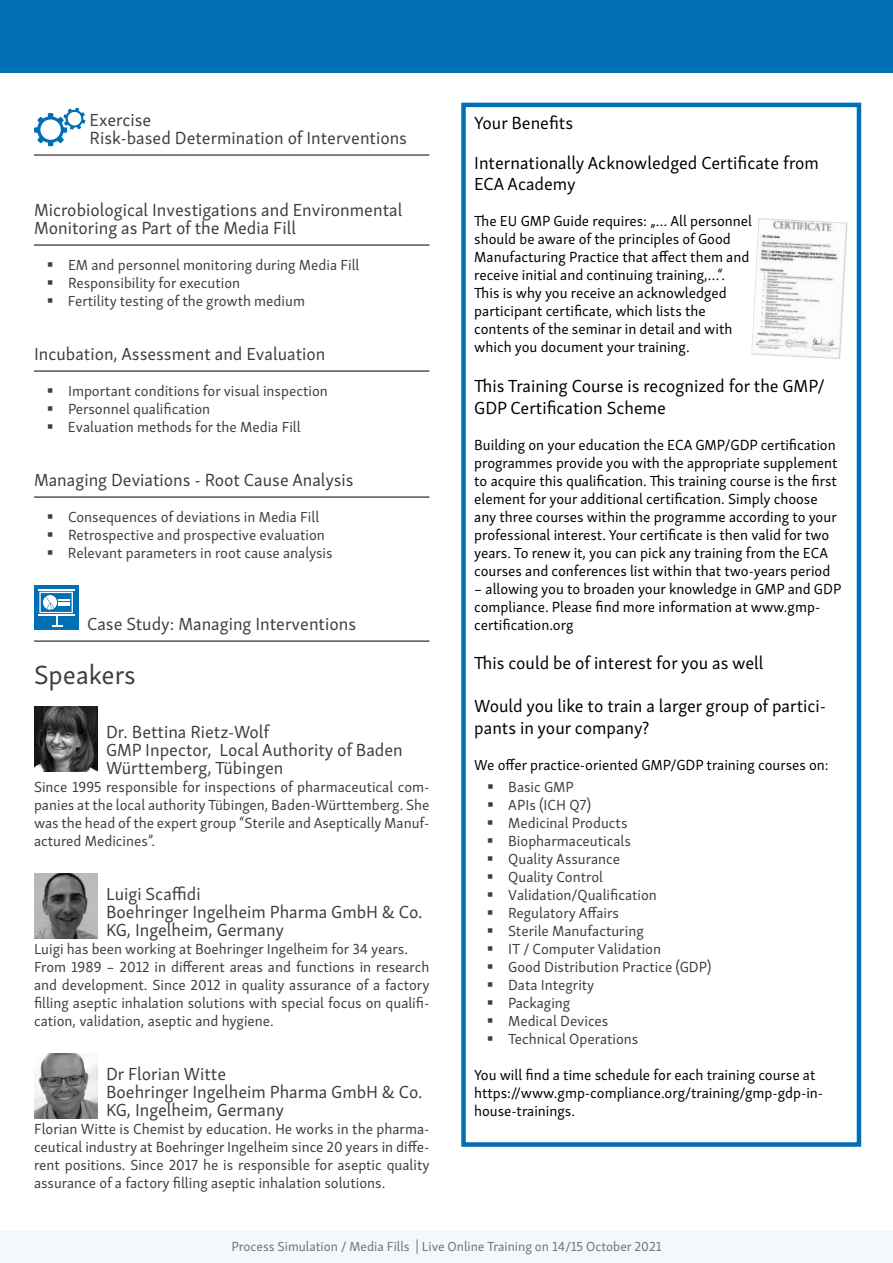
<style>
.page{position:relative;width:893px;height:1263px;background:#fff}
.page>*{position:absolute;margin:0;border:0;box-sizing:border-box;transform-origin:0 0}
.t1{font:27px "Skolar Sans Latn";color:#3e3d40}
.t2{font:18px/18px "Skolar Sans Latn";color:#3e3d40}
.t3{font:18px/21.6px "Skolar Sans Latn";color:#000}
.t4{font:15px/18px "Skolar Sans Latn";color:#3e3d40}
.t5{font:15px/18px "Skolar Sans Latn";color:#000}
.t6{font:13.5px "Skolar Sans Latn";color:#707172}
</style>
<div class="page">
<div style="left:0;top:0;width:893px;height:72px;background:#006fb4"></div>
<hr style="left:34px;top:155px;width:395px;height:1px;background:#000">
<hr style="left:34px;top:245px;width:395px;height:1px;background:#000">
<hr style="left:34px;top:371px;width:395px;height:1px;background:#000">
<hr style="left:34px;top:497px;width:395px;height:1px;background:#000">
<hr style="left:34px;top:641px;width:395px;height:1px;background:#000">
<svg style="left:34px;top:108px;width:52px;height:38px"></svg>
<div style="left:34px;top:586px;width:45px;height:44px;background:#006fb4"></div>
<hr style="left:38px;top:589px;width:36px;height:1px;background:#fff">
<hr style="left:38px;top:614px;width:36px;height:1px;background:#fff">
<svg style="left:39px;top:592px;width:34px;height:34px"></svg>
<img style="left:34px;top:706px;width:64px;height:65px">
<img style="left:34px;top:874px;width:64px;height:64px">
<img style="left:34px;top:1054px;width:64px;height:64px">
<div style="left:0;top:1231px;width:893px;height:32px;background:#f2f8fb"></div>
<div style="left:461px;top:103px;width:400px;height:1044px;border:4px solid #006fb4"></div>
<img style="left:751px;top:218px;width:97px;height:141px">
<p class="t2" style="left:90px;top:109px;width:319px">Exercise<br>Risk-based Determination of Interventions</p>
<p class="t2" style="left:34px;top:199px;width:370px">Microbiological Investigations and Environmental<br>Monitoring as Part of the Media Fill</p>
<p class="t4" style="left:68px;top:255px;width:293px">EM and personnel monitoring during Media Fill<br>Responsibility for execution<br>Fertility testing of the growth medium</p>
<p class="t2" style="left:34px;top:343px;width:293px">Incubation, Assessment and Evaluation</p>
<p class="t4" style="left:68px;top:381px;width:261px">Important conditions for visual inspection<br>Personnel qualification<br>Evaluation methods for the Media Fill</p>
<p class="t2" style="left:34px;top:469px;width:321px">Managing Deviations - Root Cause Analysis</p>
<p class="t4" style="left:68px;top:507px;width:266px">Consequences of deviations in Media Fill<br>Retrospective and prospective evaluation<br>Relevant parameters in root cause analysis</p>
<p class="t2" style="left:87px;top:613px;width:271px">Case Study: Managing Interventions</p>
<h1 class="t1" style="left:34px;top:654px;width:103px">Speakers</h1>
<p class="t2" style="left:106px;top:721px;width:298px">Dr. Bettina Rietz-Wolf<br>GMP Inpector, Local Authority of Baden<br>Württemberg, Tübingen</p>
<p class="t4" style="left:34px;top:777px;width:397px;text-align:justify">Since 1995 responsible for inspections of pharmaceutical com&shy;panies at the local authority Tübingen, Baden-Württemberg. She was the head of the expert group “Sterile and Aseptically Manuf&shy;actured Medicines”.</p>
<p class="t2" style="left:106px;top:883px;width:318px">Luigi Scaffidi<br>Boehringer Ingelheim Pharma GmbH &amp; Co.<br>KG, Ingelheim, Germany</p>
<p class="t4" style="left:34px;top:939px;width:397px">Luigi has been working at Boehringer Ingelheim for 34 years.<br>From 1989 – 2012 in different areas and functions in research and development. Since 2012 in quality assurance of a factory filling aseptic inhalation solutions with special focus on qualifi&shy;cation, validation, aseptic and hygiene.</p>
<p class="t2" style="left:106px;top:1063px;width:318px">Dr Florian Witte<br>Boehringer Ingelheim Pharma GmbH &amp; Co.<br>KG, Ingelheim, Germany</p>
<p class="t4" style="left:34px;top:1119px;width:397px;text-align:justify">Florian Witte is Chemist by education. He works in the pharma&shy;ceutical industry at Boehringer Ingelheim since 20 years in diffe&shy;rent positions. Since 2017 he is responsible for aseptic quality assurance of a factory filling aseptic inhalation solutions.</p>
<p class="t3" style="left:474px;top:111px;width:100px">Your Benefits</p>
<p class="t3" style="left:474px;top:150px;width:346px">Internationally Acknowledged Certificate from<br>ECA Academy</p>
<p class="t5" style="left:474px;top:211px;width:279px">The EU GMP Guide requires: „… All personnel should be aware of the principles of Good Manufacturing Practice that affect them and receive initial and continuing training,…“.<br>This is why you receive an acknowledged participant certificate, which lists the contents of the seminar in detail and with which you document your training.</p>
<p class="t3" style="left:474px;top:374px;width:352px">This Training Course is recognized for the GMP/<br>GDP Certification Scheme</p>
<p class="t5" style="left:474px;top:434px;width:365px">Building on your education the ECA GMP/GDP certification programmes provide you with the appropriate supplement to acquire this qualification. This training course is the first element for your additional certification. Simply choose any three courses within the programme according to your professional interest. Your certificate is then valid for two years. To renew it, you can pick any training from the ECA courses and conferences list within that two-years period</p>
<p class="t5" style="left:474px;top:578px;width:369px">– allowing you to broaden your knowledge in GMP and GDP compliance. Please find more information at www.gmp&shy;certification.org</p>
<p class="t3" style="left:474px;top:651px;width:291px">This could be of interest for you as well</p>
<p class="t3" style="left:474px;top:694px;width:353px">Would you like to train a larger group of partici&shy;pants in your company?</p>
<p class="t5" style="left:474px;top:755px;width:356px">We offer practice-oriented GMP/GDP training courses on:</p>
<p class="t4" style="left:508px;top:777px;width:205px">Basic GMP<br>APIs (ICH Q7)<br>Medicinal Products<br>Biopharmaceuticals<br>Quality Assurance<br>Quality Control<br>Validation/Qualification<br>Regulatory Affairs<br>Sterile Manufacturing<br>IT / Computer Validation<br>Good Distribution Practice (GDP)<br>Data Integrity<br>Packaging<br>Medical Devices<br>Technical Operations</p>
<p class="t5" style="left:474px;top:1065px;width:351px">You will find a time schedule for each training course at https://www.gmp-compliance.org/training/gmp-gdp-in&shy;house-trainings.</p>
<p class="t6" style="left:231px;top:1236px;width:432px">Process Simulation / Media Fills | Live Online Training on 14/15 October 2021</p>
</div>
